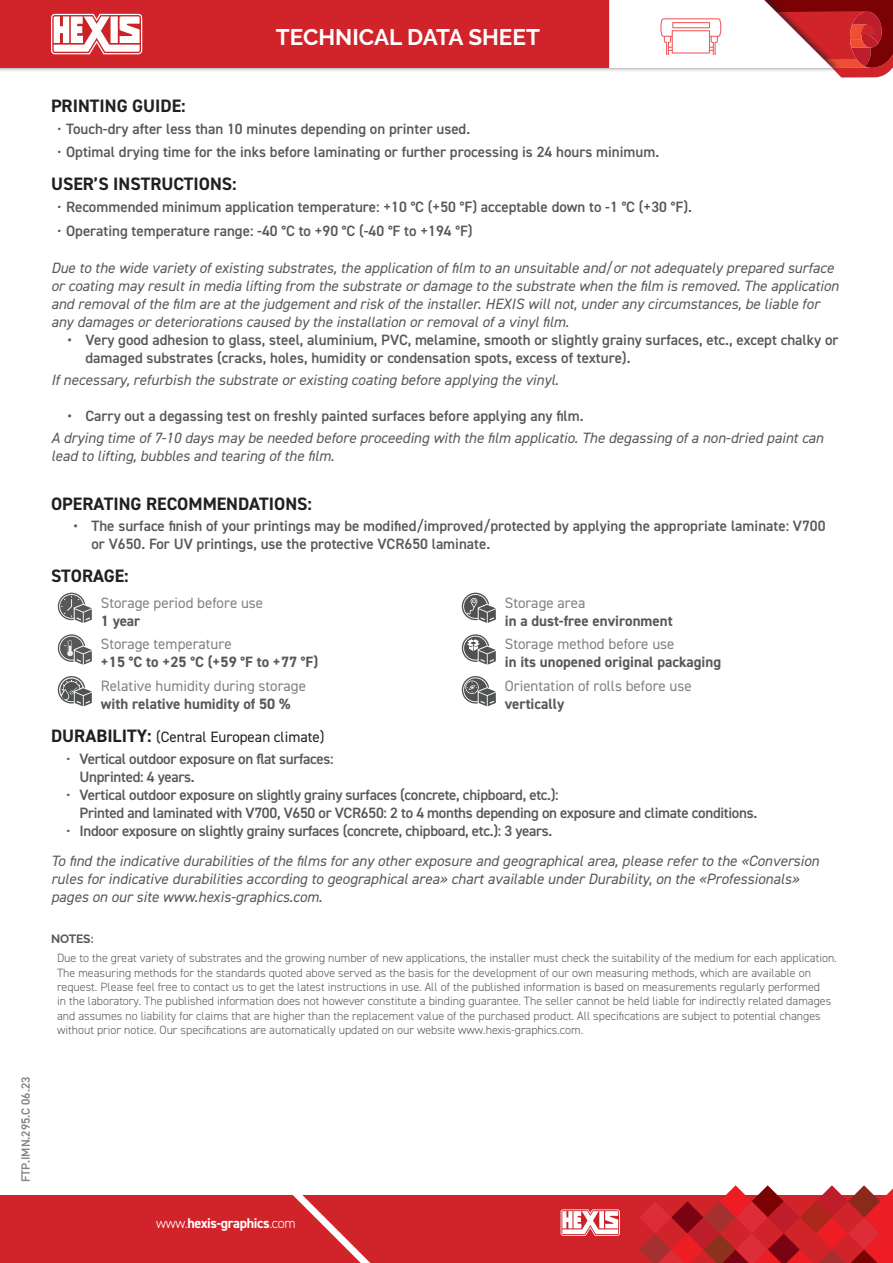
<style>
.page{position:relative;width:893px;height:1263px;background:#fff}
.page>*{position:absolute;margin:0;border:0;box-sizing:border-box;transform-origin:0 0}
.t1{font:700 22.5px "Raleway";color:#fff}
.t2{font:700 18px "DIN2014";color:#231f20}
.t3{font:italic 15px/18px "DIN2014";color:#57585a}
.t4{font:600 15px/18px "DIN2014";color:#57585a}
.t5{font:600 15px/18px "DIN2014";letter-spacing:-.02em;color:#57585a}
.t6{font:15px "DIN2014";color:#808285}
.t7{font:700 15px "DIN2014";color:#57585a}
.t8{font:15px "DIN2014";color:#231f20}
.t9{font:700 14.1px "DIN2014";letter-spacing:-.025em;color:#fff}
.t10{font:300 12px/14.4px "DIN2014";color:#57585a}
.t11{font:600 12px "DIN2014";color:#808285}
.t12{font:700 12px "Raleway";letter-spacing:-.01em;color:#57585a}
.s1{font-weight:400}
.s2{font-weight:700;font-size:18px}
.s3{font-style:normal}
.s4{font-weight:600;font-style:normal}
.s5{font-weight:300}
</style>
<div class="page">
<div style="left:0;top:0;width:841px;height:73px;background:#231f20;opacity:.6"></div>
<div style="left:0;top:0;width:609px;height:68px;background:#d1232a"></div>
<div style="left:0;top:1195px;width:893px;height:68px;background:#d1232a"></div>
<svg style="left:293px;top:1195px;width:78px;height:68px"></svg>
<svg style="left:51px;top:14px;width:95px;height:40px"></svg>
<svg style="left:561px;top:1209px;width:59px;height:27px"></svg>
<svg style="left:639px;top:1185px;width:254px;height:78px"></svg>
<svg style="left:609px;top:0;width:284px;height:78px"></svg>
<svg style="left:58px;top:593px;width:34px;height:30px"></svg>
<svg style="left:58px;top:634px;width:34px;height:31px"></svg>
<svg style="left:58px;top:676px;width:34px;height:30px"></svg>
<svg style="left:462px;top:593px;width:34px;height:30px"></svg>
<svg style="left:462px;top:634px;width:34px;height:31px"></svg>
<svg style="left:462px;top:676px;width:34px;height:30px"></svg>
<h1 class="t1" style="left:276px;top:24px;width:265px">TECHNICAL DATA SHEET</h1>
<p class="t11" style="left:18px;top:1182px;width:107px;rotate:-90deg">FTP.IMN.295.C 06.23</p>
<p class="t2" style="left:51px;top:94px;width:136px">PRINTING GUIDE:</p>
<p class="t4" style="left:57px;top:119px;width:415px"><span class="s1">•</span> Touch-dry after less than 10 minutes depending on printer used.</p>
<p class="t4" style="left:57px;top:143px;width:604px"><span class="s1">•</span> Optimal drying time for the inks before laminating or further processing is 24 hours minimum.</p>
<p class="t2" style="left:51px;top:172px;width:187px">USER’S INSTRUCTIONS:</p>
<p class="t4" style="left:57px;top:198px;width:636px"><span class="s1">•</span> Recommended minimum application temperature: +10 °C (+50 °F) acceptable down to -1 °C (+30 °F).</p>
<p class="t4" style="left:57px;top:221px;width:417px"><span class="s1">•</span> Operating temperature range: -40 °C to +90 °C (-40 °F to +194 °F)</p>
<p class="t3" style="left:51px;top:258px;width:789px">Due to the wide variety of existing substrates, the application of film to an unsuitable and/or not adequately prepared surface or coating may result in media lifting from the substrate or damage to the substrate when the film is removed. The application and removal of the film are at the judgement and risk of the installer. HEXIS will not, under any circumstances, be liable for any damages or deteriorations caused by the installation or removal of a vinyl film.</p>
<p class="t4" style="left:86px;top:330px;width:754px;text-indent:-18px">• Very good adhesion to glass, steel, aluminium, PVC, melamine, smooth or slightly grainy surfaces, etc., except chalky or damaged substrates (cracks, holes, humidity or condensation spots, excess of texture).</p>
<p class="t3" style="left:51px;top:370px;width:509px">If necessary, refurbish the substrate or existing coating before applying the vinyl.</p>
<p class="t4" style="left:68px;top:406px;width:518px">• Carry out a degassing test on freshly painted surfaces before applying any film.</p>
<p class="t3" style="left:51px;top:429px;width:774px">A drying time of 7-10 days may be needed before proceeding with the film applicatio. The degassing of a non-dried paint can lead to lifting, bubbles and tearing of the film.</p>
<p class="t2" style="left:51px;top:491px;width:262px">OPERATING RECOMMENDATIONS:</p>
<p class="t4" style="left:92px;top:517px;width:735px;text-indent:-18px">• The surface finish of your printings may be modified/improved/protected by applying the appropriate laminate: V700 or V650. For UV printings, use the protective VCR650 laminate.</p>
<p class="t2" style="left:51px;top:564px;width:79px">STORAGE:</p>
<p class="t6" style="left:101px;top:593px;width:164px">Storage period before use</p>
<p class="t7" style="left:101px;top:611px;width:41px">1 year</p>
<p class="t6" style="left:101px;top:635px;width:132px">Storage temperature</p>
<p class="t7" style="left:101px;top:652px;width:219px">+15 °C to +25 °C (+59 °F to +77 °F)</p>
<p class="t6" style="left:101px;top:677px;width:207px">Relative humidity during storage</p>
<p class="t7" style="left:101px;top:694px;width:191px">with relative humidity of 50 %</p>
<p class="t6" style="left:505px;top:593px;width:82px">Storage area</p>
<p class="t7" style="left:505px;top:611px;width:169px">in a dust-free environment</p>
<p class="t6" style="left:505px;top:635px;width:171px">Storage method before use</p>
<p class="t7" style="left:505px;top:652px;width:218px">in its unopened original packaging</p>
<p class="t6" style="left:505px;top:677px;width:189px">Orientation of rolls before use</p>
<p class="t7" style="left:505px;top:694px;width:61px">vertically</p>
<p class="t8" style="left:51px;top:727px;width:275px"><span class="s2">DURABILITY:</span> (Central European climate)</p>
<p class="t5" style="left:80px;top:749px;width:256px;text-indent:-13px"><span class="s1">•</span> Vertical outdoor exposure on flat surfaces:<br>Unprinted: 4 years.</p>
<p class="t5" style="left:80px;top:785px;width:679px;text-indent:-14px"><span class="s1">•</span> Vertical outdoor exposure on slightly grainy surfaces (concrete, chipboard, etc.):<br>Printed and laminated with V700, V650 or VCR650: 2 to 4 months depending on exposure and climate conditions.</p>
<p class="t3" style="left:51px;top:815px;width:770px;line-height:30.5px;text-indent:15px"><span class="s3">•</span> <span class="s4">Indoor exposure on slightly grainy surfaces (concrete, chipboard, etc.): 3 years.<br></span>To find the indicative durabilities of the films for any other exposure and geographical area, please refer to the «Conversion</p>
<p class="t3" style="left:51px;top:870px;width:750px">rules for indicative durabilities according to geographical area» chart available under Durability, on the «Professionals» pages on our site www.hexis-graphics.com.</p>
<p class="t12" style="left:51px;top:931px;width:44px">NOTES:</p>
<p class="t10" style="left:57px;top:951px;width:781px">Due to the great variety of substrates and the growing number of new applications, the installer must check the suitability of the medium for each application.<br>The measuring methods for the standards quoted above served as the basis for the development of our own measuring methods, which are available on request. Please feel free to contact us to get the latest instructions in use. All of the published information is based on measurements regularly performed<br>in the laboratory. The published information does not however constitute a binding guarantee. The seller cannot be held liable for indirectly related damages and assumes no liability for claims that are higher than the replacement value of the purchased product. All specifications are subject to potential changes without prior notice. Our specifications are automatically updated on our website www.hexis-graphics.com.</p>
<p class="t9" style="left:156px;top:1214px;width:141px"><span class="s5">www.</span>hexis-graphics<span class="s5">.com</span></p>
</div>
